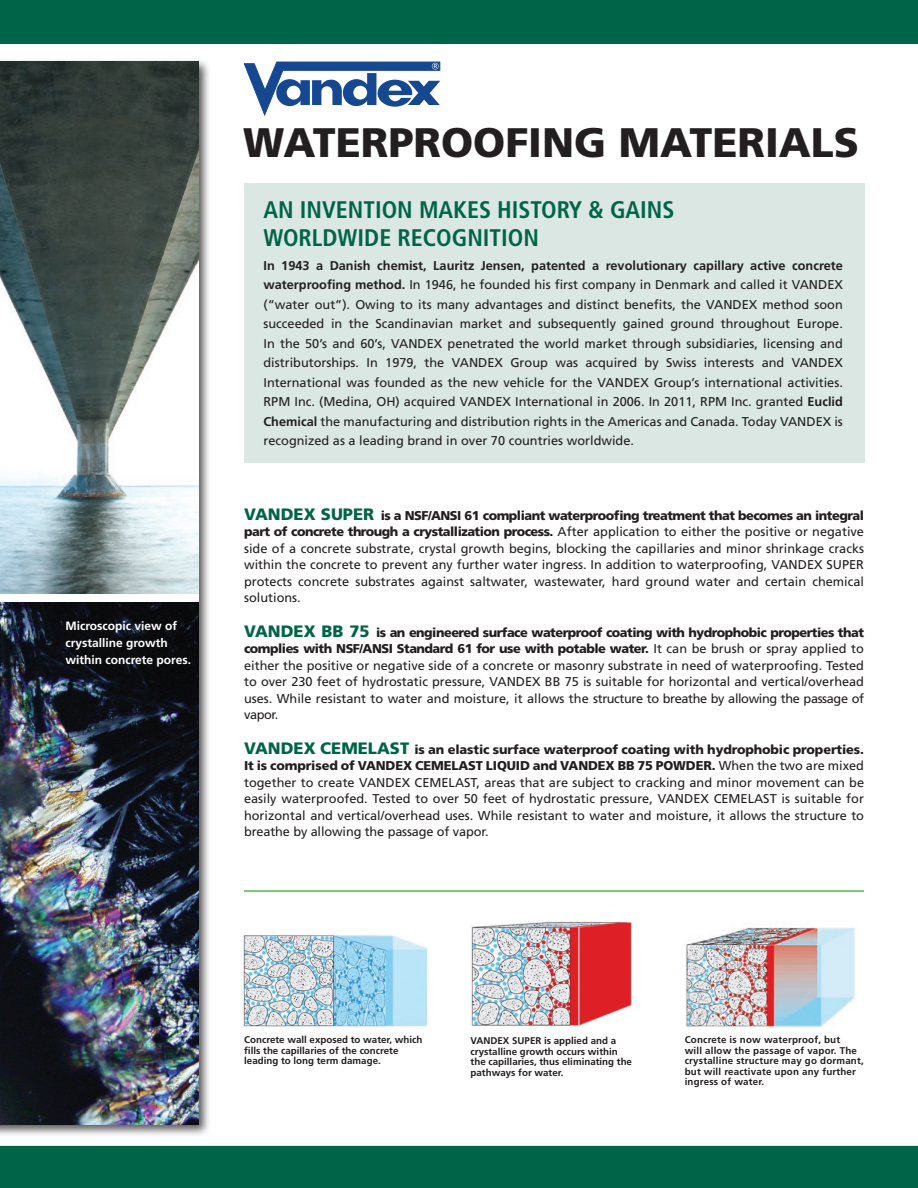
<style>
.page{position:relative;width:918px;height:1188px;background:#fff}
.page>*{position:absolute;margin:0;border:0;box-sizing:border-box;transform-origin:0 0}
.t1{font:900 41.25px "Frutiger LT Std";color:#231f20}
.t2{font:700 condensed 24px "Frutiger LT Std";color:#006548}
.t3{font:12.75px/16.5px "Frutiger LT Std";color:#231f20;text-align:justify}
.t4{font:700 12px "Frutiger LT Std";color:#fff}
.t5{font:700 9.75px/10.5px "Frutiger LT Std";color:#231f20}
.t6{font:700 9.75px/10.5px "Frutiger LT Std";letter-spacing:.02em;color:#231f20}
.s1{font-weight:700}
.s2{font-weight:900;font-size:16.5px;color:#006548}
.s3{font-weight:900}
</style>
<div class="page">
<div style="left:244px;top:184px;width:620px;height:279px;background:#dbe7e2"></div>
<svg style="left:244px;top:62px;width:196px;height:53px"></svg>
<div style="left:0;top:58px;width:211px;height:1079px;background:#231f20;opacity:.75"></div>
<img style="left:0;top:603px;width:199px;height:521px">
<img style="left:0;top:62px;width:199px;height:532px">
<img style="left:471px;top:922px;width:161px;height:104px">
<img style="left:685px;top:927px;width:171px;height:100px">
<img style="left:242px;top:935px;width:185px;height:92px">
<hr style="left:244px;top:890px;width:620px;height:2px;background:#51b948">
<div style="left:0;top:0;width:918px;height:44px;background:#006548"></div>
<div style="left:0;top:1146px;width:918px;height:42px;background:#006548"></div>
<p class="t4" style="left:65px;top:618px;width:113px">Microscopic view of</p>
<p class="t4" style="left:65px;top:636px;width:104px">crystalline growth</p>
<p class="t4" style="left:65px;top:653px;width:127px">within concrete pores.</p>
<p class="t1" style="left:243px;top:118px;width:618px">WATERPROOFING MATERIALS</p>
<p class="t2" style="left:264px;top:195px;width:412px">AN INVENTION MAKES HISTORY &amp; GAINS</p>
<p class="t2" style="left:264px;top:223px;width:277px">WORLDWIDE RECOGNITION</p>
<p class="t3" style="left:264px;top:255px;width:581px;line-height:19.5px"><span class="s1">In 1943 a Danish chemist, Lauritz Jensen, patented a revolutionary capillary active concrete waterproofing method.</span> In 1946, he founded his first company in Denmark and called it VANDEX (“water out”). Owing to its many advantages and distinct benefits, the VANDEX method soon succeeded in the Scandinavian market and subsequently gained ground throughout Europe.<br>In the 50’s and 60’s, VANDEX penetrated the world market through subsidiaries, licensing and distributorships. In 1979, the VANDEX Group was acquired by Swiss interests and VANDEX International was founded as the new vehicle for the VANDEX Group’s international activities.<br>RPM Inc. (Medina, OH) acquired VANDEX International in 2006. In 2011, RPM Inc. granted <span class="s1">Euclid Chemical</span> the manufacturing and distribution rights in the Americas and Canada. Today VANDEX is recognized as a leading brand in over 70 countries worldwide.</p>
<p class="t3" style="left:244px;top:507px;width:622px"><span class="s2">VANDEX SUPER</span> <span class="s3">is a NSF/ANSI 61 compliant waterproofing treatment that becomes an integral part of concrete through a crystallization process.</span> After application to either the positive or negative side of a concrete substrate, crystal growth begins, blocking the capillaries and minor shrinkage cracks within the concrete to prevent any further water ingress. In addition to waterproofing, VANDEX SUPER protects concrete substrates against saltwater, wastewater, hard ground water and certain chemical solutions.</p>
<p class="t3" style="left:244px;top:624px;width:622px"><span class="s2">VANDEX BB 75</span> <span class="s3">is an engineered surface waterproof coating with hydrophobic properties that complies with NSF/ANSI Standard 61 for use with potable water.</span> It can be brush or spray applied to either the positive or negative side of a concrete or masonry substrate in need of waterproofing. Tested to over 230 feet of hydrostatic pressure, VANDEX BB 75 is suitable for horizontal and vertical/overhead uses. While resistant to water and moisture, it allows the structure to breathe by allowing the passage of vapor.</p>
<p class="t3" style="left:244px;top:741px;width:622px"><span class="s2">VANDEX CEMELAST</span> <span class="s3">is an elastic surface waterproof coating with hydrophobic properties.<br>It is comprised of VANDEX CEMELAST LIQUID and VANDEX BB 75 POWDER.</span> When the two are mixed together to create VANDEX CEMELAST, areas that are subject to cracking and minor movement can be easily waterproofed. Tested to over 50 feet of hydrostatic pressure, VANDEX CEMELAST is suitable for horizontal and vertical/overhead uses. While resistant to water and moisture, it allows the structure to breathe by allowing the passage of vapor.</p>
<p class="t5" style="left:244px;top:1035px;width:180px">Concrete wall exposed to water, which fills the capillaries of the concrete leading to long term damage.</p>
<p class="t5" style="left:471px;top:1035px;width:163px">VANDEX SUPER is applied and a crystalline growth occurs within the capillaries, thus eliminating the pathways for water.</p>
<p class="t6" style="left:685px;top:1035px;width:181px">Concrete is now waterproof, but<br>will allow the passage of vapor. The crystalline structure may go dormant, but will reactivate upon any further ingress of water.</p>
</div>
